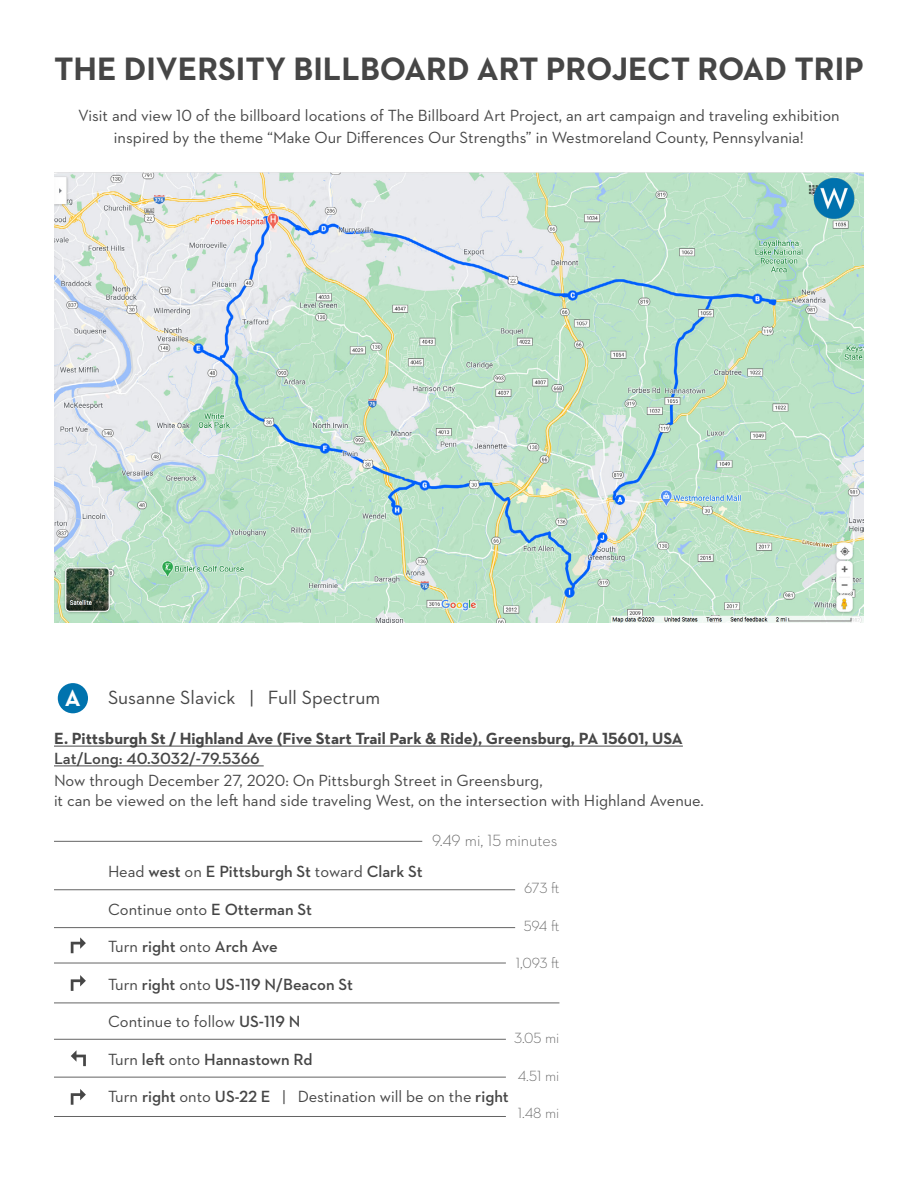
<style>
.page{position:relative;width:918px;height:1188px;background:#fff}
.page>*{position:absolute;margin:0;border:0;box-sizing:border-box;transform-origin:0 0}
.t1{font:700 33px "Neutraface 2 Text";color:#464646}
.t2{font:19.5px "Neutraface 2 Text";color:#464646}
.t3{font:16.5px/21.6px "Neutraface 2 Text";color:#464646;text-align:center}
.t4{font:600 16.5px "Neutraface 2 Text";color:#464646}
.t5{font:700 16.5px "Neutraface 2 Text";color:#464646}
.t6{font:300 16.5px "Neutraface 2 Text";color:#646464}
.t7{font:300 15px "Neutraface 2 Text";letter-spacing:-.005em;color:#646464}
.s1{font-weight:700;font-size:24px;color:#fff}
.s2{font-weight:400}
.s3{font-weight:600}
</style>
<div class="page">
<img style="left:54px;top:173px;width:810px;height:449px">
<img style="left:224px;top:172px;width:640px;height:352px">
<div style="left:58px;top:683px;width:30px;height:30px;background:#0073ae;border-radius:50%"></div>
<hr style="left:54px;top:746px;width:629px;height:1px;background:#464646">
<hr style="left:54px;top:766px;width:210px;height:1px;background:#464646">
<hr style="left:54px;top:841px;width:368px;height:1px;background:#646464">
<hr style="left:54px;top:889px;width:461px;height:1px;background:#646464">
<hr style="left:54px;top:927px;width:461px;height:1px;background:#646464">
<hr style="left:54px;top:963px;width:452px;height:1px;background:#646464">
<hr style="left:54px;top:1003px;width:505px;height:1px;background:#646464">
<hr style="left:54px;top:1039px;width:452px;height:1px;background:#646464">
<hr style="left:54px;top:1077px;width:452px;height:1px;background:#646464">
<hr style="left:54px;top:1116px;width:452px;height:1px;background:#646464">
<svg style="left:71px;top:937px;width:15px;height:16px"></svg>
<svg style="left:71px;top:975px;width:15px;height:16px"></svg>
<svg style="left:71px;top:1089px;width:15px;height:16px"></svg>
<svg style="left:71px;top:1050px;width:15px;height:16px"></svg>
<h1 class="t1" style="left:54px;top:47px;width:812px">THE DIVERSITY BILLBOARD ART PROJECT ROAD TRIP</h1>
<p class="t3" style="left:78px;top:105px;width:763px">Visit and view 10 of the billboard locations of The Billboard Art Project, an art campaign and traveling exhibition inspired by the theme “Make Our Differences Our Strengths” in Westmoreland County, Pennsylvania!</p>
<p class="t2" style="left:65px;top:686px;width:317px"><span class="s1">A</span> Susanne Slavick | Full Spectrum</p>
<p class="t5" style="left:54px;top:728px;width:630px">E. Pittsburgh St / Highland Ave (Five Start Trail Park &amp; Ride), Greensburg, PA 15601, USA</p>
<p class="t4" style="left:54px;top:748px;width:207px">Lat/Long: 40.3032/-79.5366</p>
<p class="t3" style="left:54px;top:770px;width:651px;line-height:19.8px;text-align:left">Now through December 27, 2020: On Pittsburgh Street in Greensburg,<br>it can be viewed on the left hand side traveling West, on the intersection with Highland Avenue.</p>
<p class="t6" style="left:432px;top:830px;width:127px">9.49 mi, 15 minutes</p>
<p class="t4" style="left:108px;top:861px;width:316px"><span class="s2">Head</span> west <span class="s2">on</span> E Pittsburgh St <span class="s2">toward</span> Clark St</p>
<p class="t3" style="left:108px;top:898px;width:206px">Continue onto <span class="s3">E Otterman St</span></p>
<p class="t4" style="left:108px;top:936px;width:171px"><span class="s2">Turn</span> right <span class="s2">onto</span> Arch Ave</p>
<p class="t4" style="left:108px;top:974px;width:247px"><span class="s2">Turn</span> right <span class="s2">onto</span> US-119 N/Beacon St</p>
<p class="t3" style="left:108px;top:1011px;width:194px">Continue to follow <span class="s3">US-119 N</span></p>
<p class="t4" style="left:108px;top:1049px;width:206px"><span class="s2">Turn</span> left <span class="s2">onto</span> Hannastown Rd</p>
<p class="t3" style="left:108px;top:1086px;width:402px">Turn <span class="s3">right</span> onto <span class="s3">US-22 E</span> | Destination will be on the <span class="s3">right</span></p>
<p class="t7" style="left:524px;top:879px;width:37px">673 ft</p>
<p class="t7" style="left:524px;top:916px;width:37px">594 ft</p>
<p class="t7" style="left:516px;top:954px;width:45px">1,093 ft</p>
<p class="t7" style="left:514px;top:1029px;width:47px">3.05 mi</p>
<p class="t7" style="left:518px;top:1066px;width:43px">4.51 mi</p>
<p class="t7" style="left:518px;top:1104px;width:43px">1.48 mi</p>
</div>
